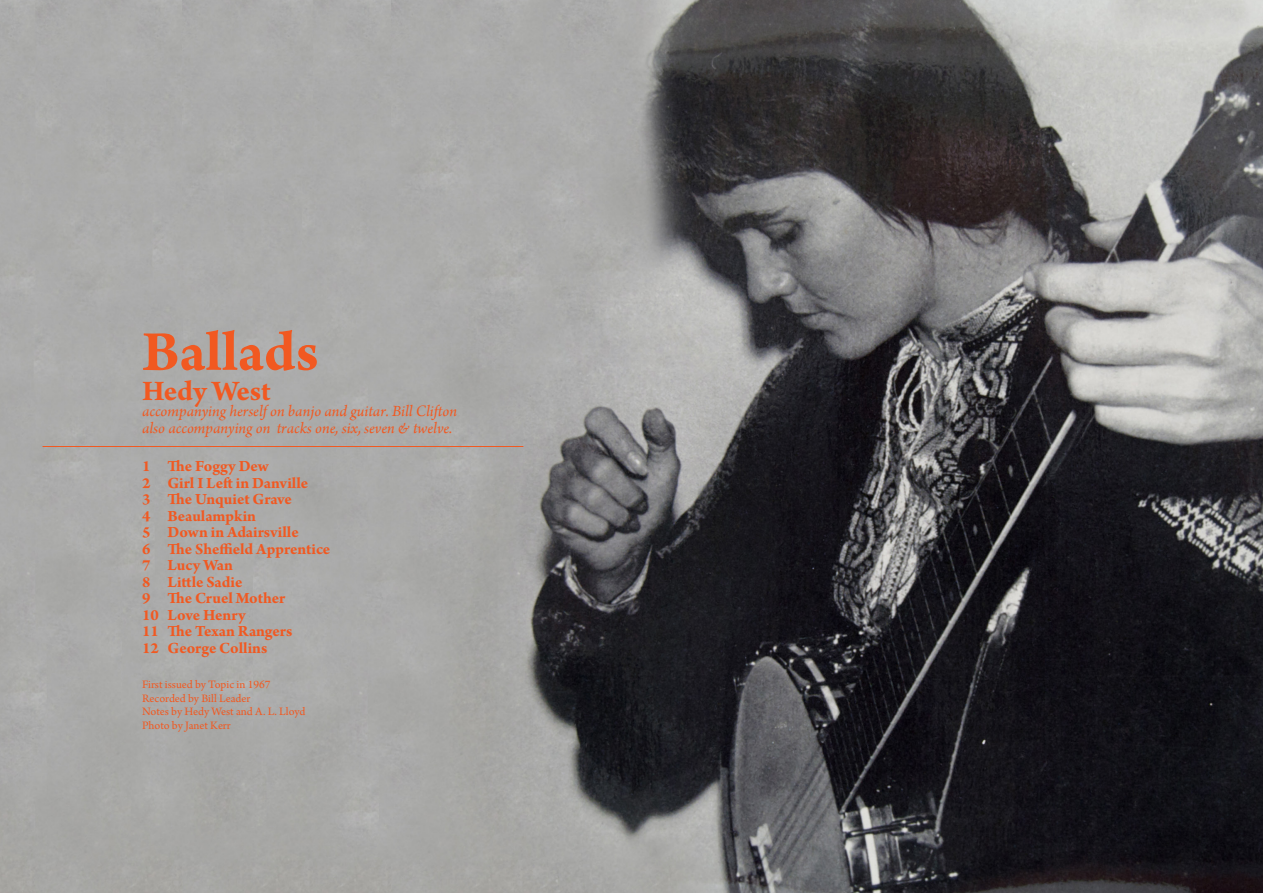
<style>
.page{position:relative;width:1263px;height:893px;background:#fff}
.page>*{position:absolute;margin:0;border:0;box-sizing:border-box;transform-origin:0 0}
.t1{font:700 60px "Arno Pro";letter-spacing:-.005em;color:#f15921}
.t2{font:700 30px "Arno Pro";letter-spacing:-.005em;color:#f15921}
.t3{font:700 16.5px "Arno Pro";color:#f15921}
.t4{font:italic 16.5px/16.5px "Arno Pro";color:#f15921}
.t5{font:12px "Arno Pro";letter-spacing:-.005em;color:#f15921}
</style>
<div class="page">
<img style="left:0;top:0;width:1263px;height:893px">
<hr style="left:43px;top:446px;width:480px;height:1px;background:#f15921">
<p class="t1" style="left:142px;top:317px;width:178px">Ballads</p>
<p class="t2" style="left:142px;top:373px;width:130px">Hedy West</p>
<p class="t4" style="left:142px;top:404px;width:316px">accompanying herself on banjo and guitar. Bill Clifton also accompanying on tracks one, six, seven &amp; twelve.</p>
<p class="t3" style="left:142px;top:457px;width:128px">1 The Foggy Dew</p>
<p class="t3" style="left:142px;top:473px;width:168px">2 Girl I Left in Danville</p>
<p class="t3" style="left:142px;top:490px;width:151px">3 The Unquiet Grave</p>
<p class="t3" style="left:142px;top:506px;width:115px">4 Beaulampkin</p>
<p class="t3" style="left:142px;top:523px;width:158px">5 Down in Adairsville</p>
<p class="t3" style="left:142px;top:539px;width:190px">6 The Sheffield Apprentice</p>
<p class="t3" style="left:142px;top:556px;width:92px">7 Lucy Wan</p>
<p class="t3" style="left:142px;top:572px;width:102px">8 Little Sadie</p>
<p class="t3" style="left:142px;top:589px;width:145px">9 The Cruel Mother</p>
<p class="t3" style="left:142px;top:605px;width:105px">10 Love Henry</p>
<p class="t3" style="left:142px;top:622px;width:152px">11 The Texan Rangers</p>
<p class="t3" style="left:142px;top:638px;width:127px">12 George Collins</p>
<p class="t5" style="left:142px;top:678px;width:130px">First issued by Topic in 1967</p>
<p class="t5" style="left:142px;top:691px;width:110px">Recorded by Bill Leader</p>
<p class="t5" style="left:142px;top:705px;width:165px">Notes by Hedy West and A. L. Lloyd</p>
<p class="t5" style="left:142px;top:718px;width:90px">Photo by Janet Kerr</p>
</div>
